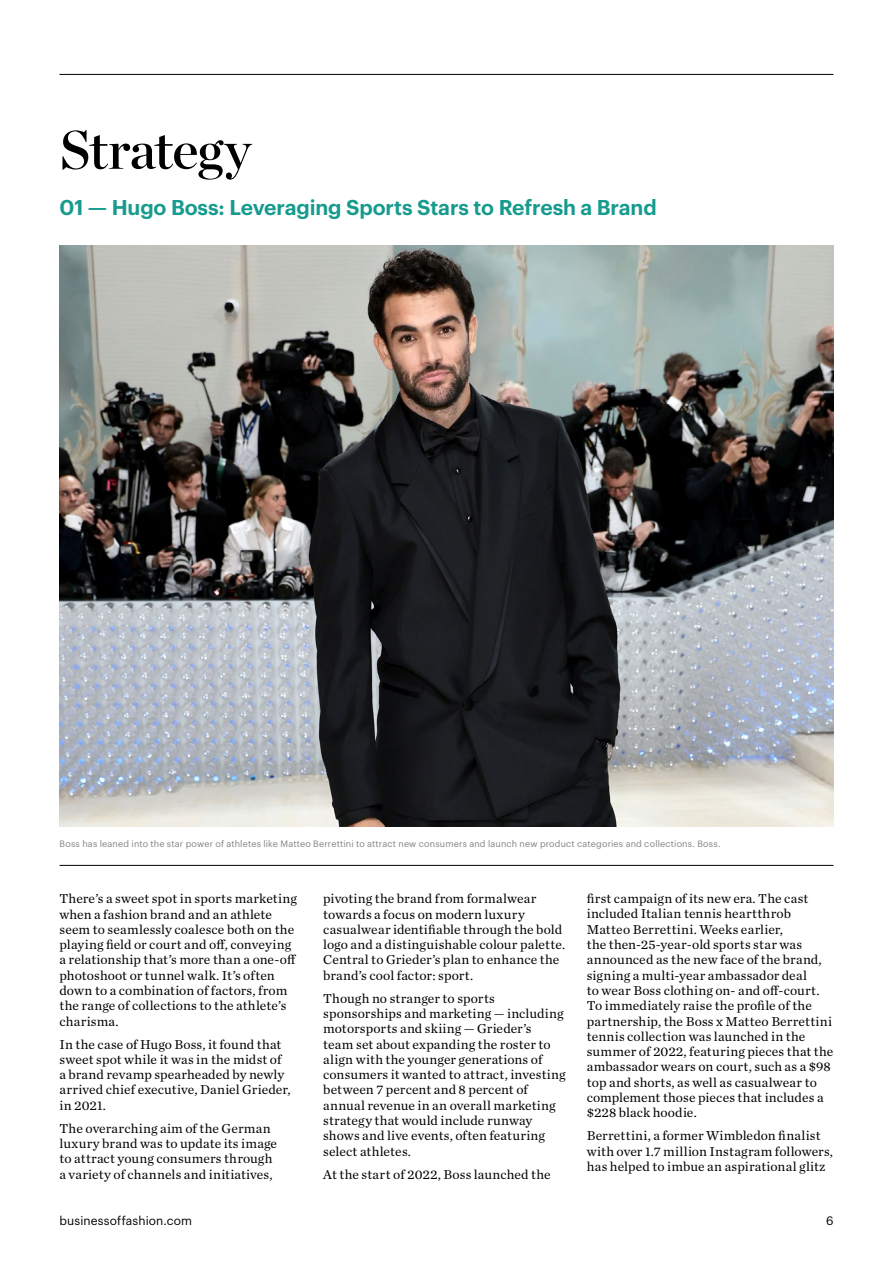
<style>
.page{position:relative;width:893px;height:1263px;background:#fff}
.page>*{position:absolute;margin:0;border:0;box-sizing:border-box;transform-origin:0 0}
.t1{font:54px "Chronicle Display Semi";letter-spacing:-.015em;color:#000}
.t2{font:600 21px "Graphik";letter-spacing:-.005em;color:#179b8e}
.t3{font:13.5px/15.3px "Chronicle Text G1";letter-spacing:.01em;color:#000}
.t4{font:12px "Graphik";letter-spacing:.015em;color:#000}
.t5{font:9px "Graphik";letter-spacing:.02em;color:#808285}
</style>
<div class="page">
<hr style="left:60px;top:74px;width:773px;height:1px;background:#000">
<img style="left:60px;top:245px;width:773px;height:582px">
<hr style="left:60px;top:865px;width:773px;height:1px;background:#000">
<h1 class="t1" style="left:60px;top:108px;width:193px">Strategy</h1>
<h2 class="t2" style="left:60px;top:191px;width:599px">01 — Hugo Boss: Leveraging Sports Stars to Refresh a Brand</h2>
<p class="t5" style="left:60px;top:837px;width:662px">Boss has leaned into the star power of athletes like Matteo Berrettini to attract new consumers and launch new product categories and collections. Boss.</p>
<p class="t3" style="left:60px;top:890px;width:239px">There’s a sweet spot in sports marketing when a fashion brand and an athlete seem to seamlessly coalesce both on the playing field or court and off, conveying a relationship that’s more than a one-off photoshoot or tunnel walk. It’s often down to a combination of factors, from the range of collections to the athlete’s charisma.</p>
<p class="t3" style="left:60px;top:1036px;width:233px">In the case of Hugo Boss, it found that sweet spot while it was in the midst of a brand revamp spearheaded by newly arrived chief executive, Daniel Grieder, in 2021.</p>
<p class="t3" style="left:60px;top:1120px;width:219px">The overarching aim of the German luxury brand was to update its image to attract young consumers through a variety of channels and initiatives,</p>
<p class="t3" style="left:323px;top:890px;width:244px">pivoting the brand from formalwear towards a focus on modern luxury casualwear identifiable through the bold logo and a distinguishable colour palette.<br>Central to Grieder’s plan to enhance the brand’s cool factor: sport.</p>
<p class="t3" style="left:323px;top:990px;width:244px">Though no stranger to sports sponsorships and marketing — including motorsports and skiing — Grieder’s<br>team set about expanding the roster to align with the younger generations of consumers it wanted to attract, investing between 7 percent and 8 percent of annual revenue in an overall marketing strategy that would include runway shows and live events, often featuring select athletes.</p>
<p class="t3" style="left:323px;top:1166px;width:229px">At the start of 2022, Boss launched the</p>
<p class="t3" style="left:587px;top:890px;width:248px">first campaign of its new era. The cast included Italian tennis heartthrob Matteo Berrettini. Weeks earlier,<br>the then-25-year-old sports star was announced as the new face of the brand, signing a multi-year ambassador deal<br>to wear Boss clothing on- and off-court.<br>To immediately raise the profile of the partnership, the Boss x Matteo Berrettini tennis collection was launched in the summer of 2022, featuring pieces that the ambassador wears on court, such as a $98 top and shorts, as well as casualwear to complement those pieces that includes a $228 black hoodie.</p>
<p class="t3" style="left:587px;top:1127px;width:248px">Berrettini, a former Wimbledon finalist with over 1.7 million Instagram followers, has helped to imbue an aspirational glitz</p>
<p class="t4" style="left:60px;top:1211px;width:134px">businessoffashion.com</p>
<p class="t4" style="left:826px;top:1211px;width:9px">6</p>
</div>
